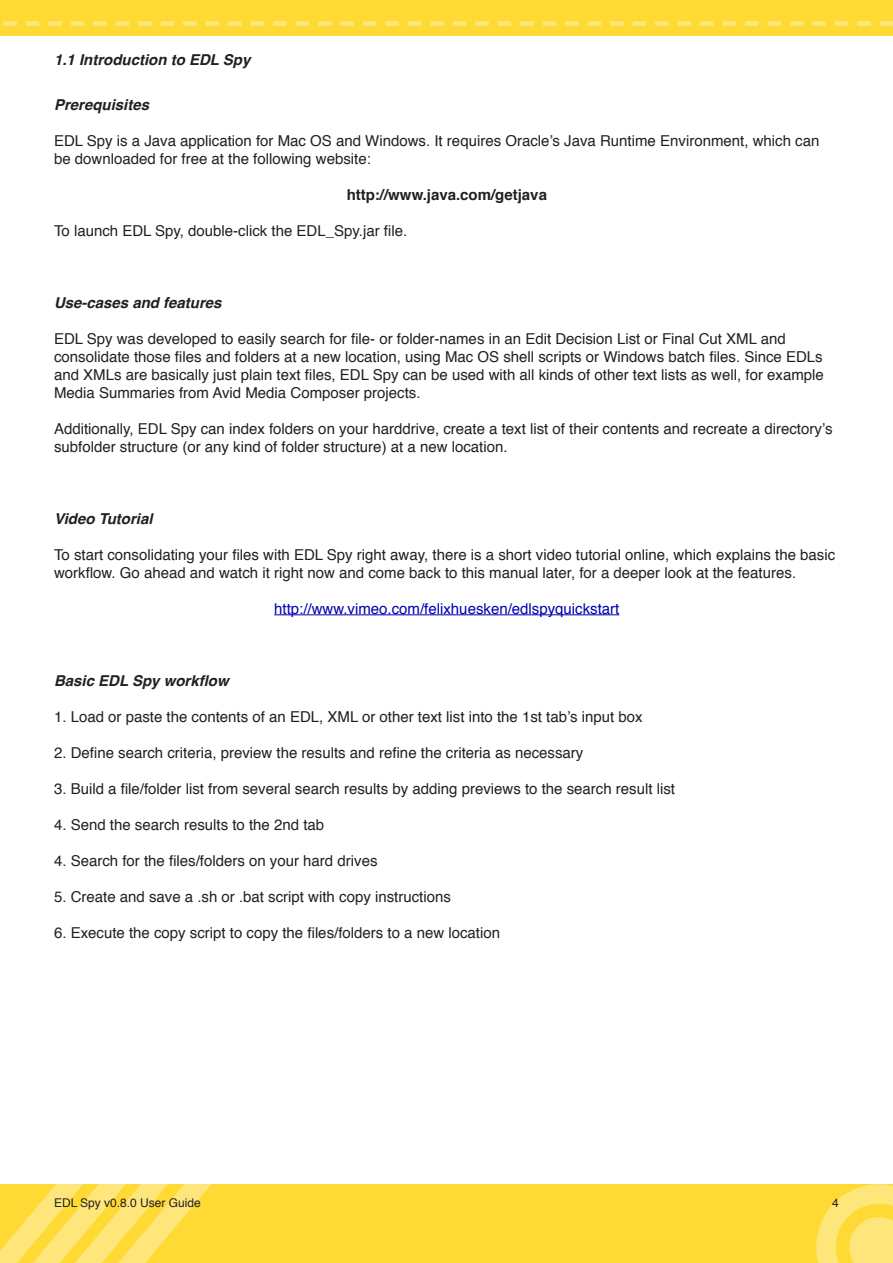
<style>
.page{position:relative;width:893px;height:1263px;background:#fff}
.page>*{position:absolute;margin:0;border:0;box-sizing:border-box;transform-origin:0 0}
.t1{font:15px/18px "Helvetica";color:#231f20}
.t2{font:italic 700 15px "Helvetica";color:#231f20}
.t3{font:15px "Helvetica";color:#0000b3}
.t4{font:700 15px "Helvetica";color:#231f20}
.t5{font:12px "Helvetica";color:#231f20}
</style>
<div class="page">
<div style="left:0;top:1184px;width:893px;height:79px;background:#ffda35"></div>
<div style="left:0;top:0;width:893px;height:36px;background:#ffda35"></div>
<svg style="left:0;top:1184px;width:211px;height:79px"></svg>
<svg style="left:816px;top:1184px;width:77px;height:79px"></svg>
<svg style="left:3px;top:21px;width:890px;height:5px"></svg>
<hr style="left:274px;top:614px;width:345px;height:1px;background:#0000b3">
<p class="t2" style="left:54px;top:48px;width:198px">1.1 Introduction to EDL Spy</p>
<p class="t2" style="left:54px;top:92px;width:97px">Prerequisites</p>
<p class="t1" style="left:54px;top:132px;width:767px">EDL Spy is a Java application for Mac OS and Windows. It requires Oracle’s Java Runtime Environment, which can be downloaded for free at the following website:</p>
<p class="t4" style="left:347px;top:182px;width:202px">http://www.java.com/getjava</p>
<p class="t1" style="left:54px;top:222px;width:355px">To launch EDL Spy, double-click the EDL_Spy.jar file.</p>
<p class="t2" style="left:54px;top:290px;width:169px">Use-cases and features</p>
<p class="t1" style="left:54px;top:330px;width:771px">EDL Spy was developed to easily search for file- or folder-names in an Edit Decision List or Final Cut XML and consolidate those files and folders at a new location, using Mac OS shell scripts or Windows batch files. Since EDLs and XMLs are basically just plain text files, EDL Spy can be used with all kinds of other text lists as well, for example Media Summaries from Avid Media Composer projects.</p>
<p class="t1" style="left:54px;top:420px;width:780px">Additionally, EDL Spy can index folders on your harddrive, create a text list of their contents and recreate a directory’s subfolder structure (or any kind of folder structure) at a new location.</p>
<p class="t2" style="left:54px;top:506px;width:100px">Video Tutorial</p>
<p class="t1" style="left:54px;top:546px;width:783px">To start consolidating your files with EDL Spy right away, there is a short video tutorial online, which explains the basic workflow. Go ahead and watch it right now and come back to this manual later, for a deeper look at the features.</p>
<p class="t3" style="left:274px;top:597px;width:347px">http://www.vimeo.com/felixhuesken/edlspyquickstart</p>
<p class="t2" style="left:54px;top:668px;width:176px">Basic EDL Spy workflow</p>
<p class="t1" style="left:54px;top:708px;width:590px">1. Load or paste the contents of an EDL, XML or other text list into the 1st tab’s input box</p>
<p class="t1" style="left:54px;top:744px;width:531px">2. Define search criteria, preview the results and refine the criteria as necessary</p>
<p class="t1" style="left:54px;top:780px;width:623px">3. Build a file/folder list from several search results by adding previews to the search result list</p>
<p class="t1" style="left:54px;top:816px;width:272px">4. Send the search results to the 2nd tab</p>
<p class="t1" style="left:54px;top:852px;width:325px">4. Search for the files/folders on your hard drives</p>
<p class="t1" style="left:54px;top:888px;width:398px">5. Create and save a .sh or .bat script with copy instructions</p>
<p class="t1" style="left:54px;top:924px;width:448px">6. Execute the copy script to copy the files/folders to a new location</p>
<p class="t5" style="left:54px;top:1193px;width:148px">EDL Spy v0.8.0 User Guide</p>
<p class="t5" style="left:832px;top:1193px;width:8px">4</p>
</div>
